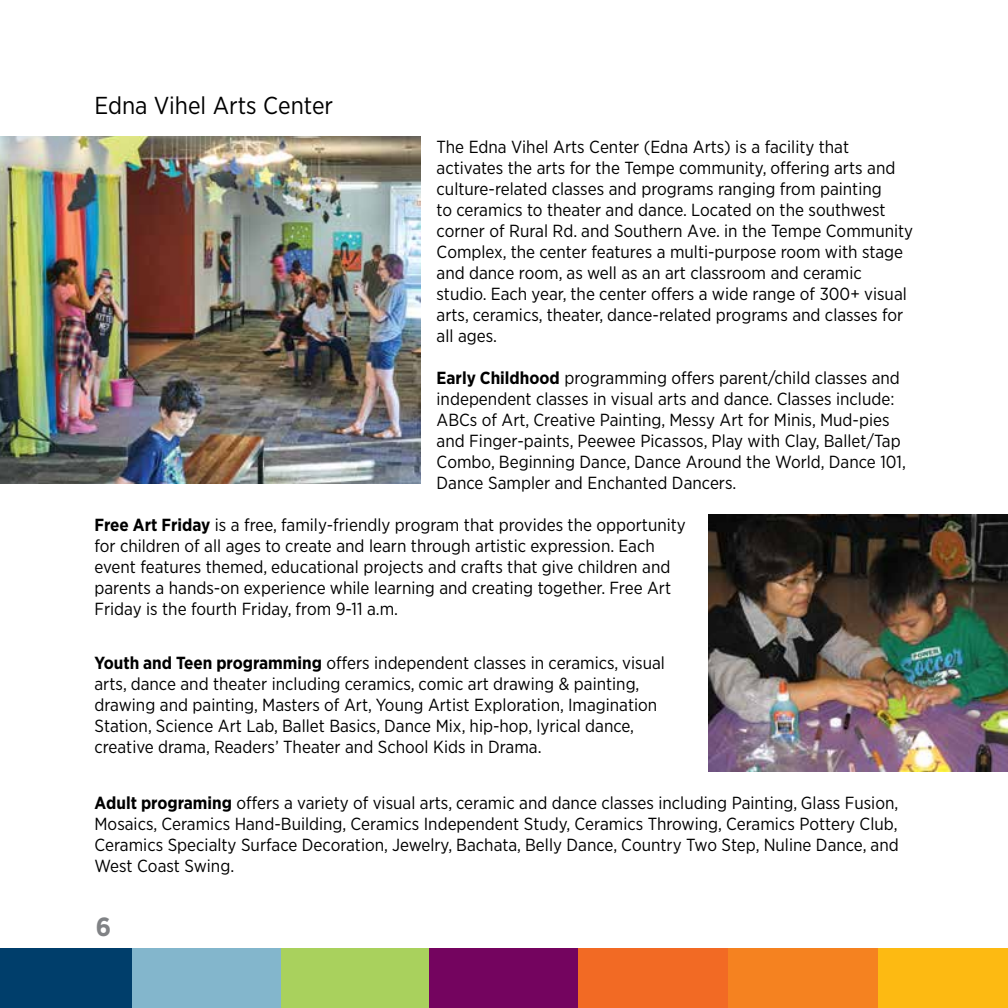
<style>
.page{position:relative;width:1008px;height:1008px;background:#fff}
.page>*{position:absolute;margin:0;border:0;box-sizing:border-box;transform-origin:0 0}
.t1{font:700 26.25px "Gotham Narrow";color:#808285}
.t2{font:24.5px "Gotham Narrow";color:#000}
.t3{font:17.5px/21px "Gotham Narrow";color:#000}
.s1{font-weight:700}
</style>
<div class="page">
<div style="left:0;top:948px;width:133px;height:60px;background:#003e6b"></div>
<div style="left:132px;top:948px;width:151px;height:60px;background:#83b6cc"></div>
<div style="left:281px;top:948px;width:151px;height:60px;background:#a9d15d"></div>
<div style="left:429px;top:948px;width:151px;height:60px;background:#74045f"></div>
<div style="left:578px;top:948px;width:151px;height:60px;background:#f26a24"></div>
<div style="left:728px;top:948px;width:151px;height:60px;background:#f58220"></div>
<div style="left:878px;top:948px;width:130px;height:60px;background:#fdba12"></div>
<img style="left:0;top:136px;width:421px;height:348px">
<img style="left:708px;top:514px;width:300px;height:257px">
<h2 class="t2" style="left:94px;top:90px;width:240px">Edna Vihel Arts Center</h2>
<p class="t3" style="left:437px;top:136px;width:478px">The Edna Vihel Arts Center (Edna Arts) is a facility that activates the arts for the Tempe community, offering arts and culture-related classes and programs ranging from painting<br>to ceramics to theater and dance. Located on the southwest corner of Rural Rd. and Southern Ave. in the Tempe Community Complex, the center features a multi-purpose room with stage and dance room, as well as an art classroom and ceramic studio. Each year, the center offers a wide range of 300+ visual arts, ceramics, theater, dance-related programs and classes for all ages.</p>
<p class="t3" style="left:437px;top:367px;width:471px"><span class="s1">Early Childhood</span> programming offers parent/child classes and independent classes in visual arts and dance. Classes include:<br>ABCs of Art, Creative Painting, Messy Art for Minis, Mud-pies and Finger-paints, Peewee Picassos, Play with Clay, Ballet/Tap Combo, Beginning Dance, Dance Around the World, Dance 101, Dance Sampler and Enchanted Dancers.</p>
<p class="t3" style="left:94px;top:514px;width:593px"><span class="s1">Free Art Friday</span> is a free, family-friendly program that provides the opportunity for children of all ages to create and learn through artistic expression. Each event features themed, educational projects and crafts that give children and parents a hands-on experience while learning and creating together. Free Art Friday is the fourth Friday, from 9-11 a.m.</p>
<p class="t3" style="left:94px;top:652px;width:572px"><span class="s1">Youth and Teen programming</span> offers independent classes in ceramics, visual arts, dance and theater including ceramics, comic art drawing &amp; painting, drawing and painting, Masters of Art, Young Artist Exploration, Imagination Station, Science Art Lab, Ballet Basics, Dance Mix, hip-hop, lyrical dance, creative drama, Readers’ Theater and School Kids in Drama.</p>
<p class="t3" style="left:94px;top:792px;width:806px;text-align:justify"><span class="s1">Adult programing</span> offers a variety of visual arts, ceramic and dance classes including Painting, Glass Fusion, Mosaics, Ceramics Hand-Building, Ceramics Independent Study, Ceramics Throwing, Ceramics Pottery Club, Ceramics Specialty Surface Decoration, Jewelry, Bachata, Belly Dance, Country Two Step, Nuline Dance, and West Coast Swing.</p>
<h1 class="t1" style="left:96px;top:910px;width:17px">6</h1>
</div>
